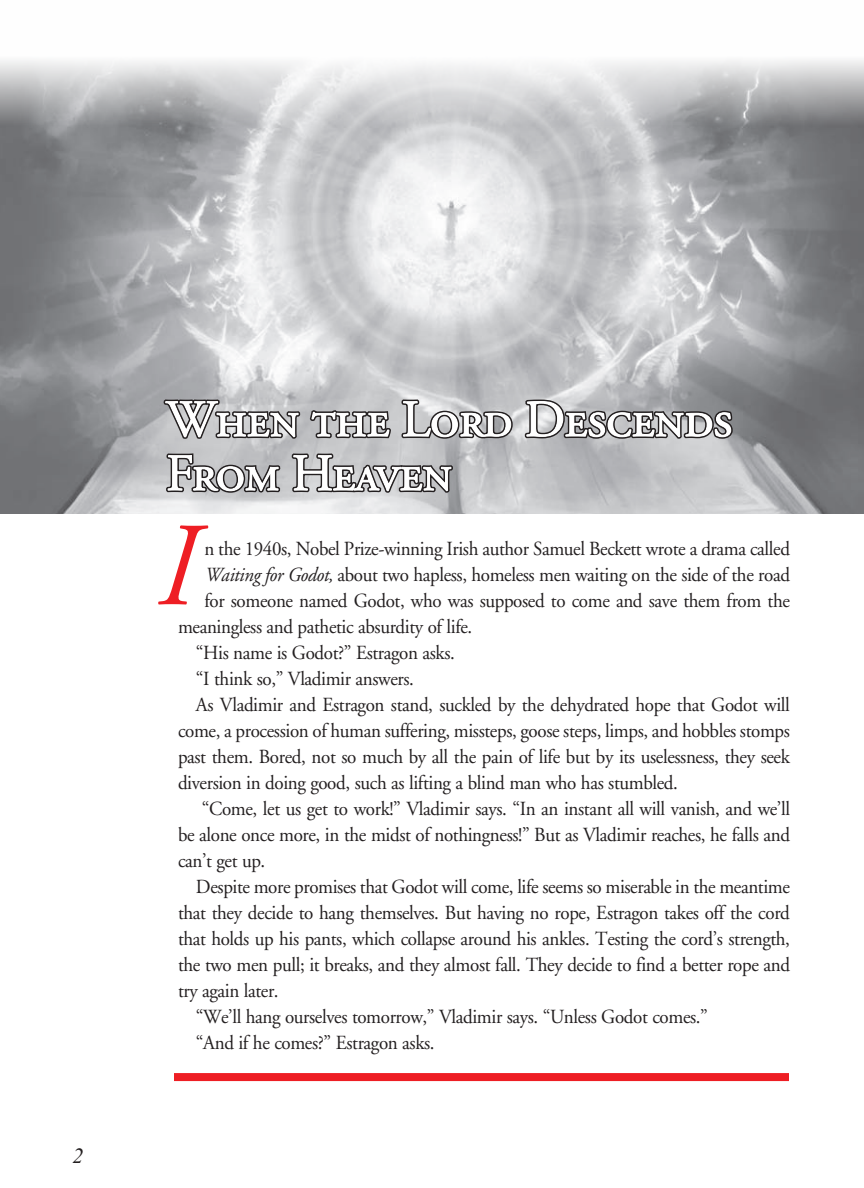
<style>
.page{position:relative;width:864px;height:1188px;background:#fff}
.page>*{position:absolute;margin:0;border:0;box-sizing:border-box;transform-origin:0 0}
.t1{font:italic 118.8px "Adobe Garamond Alt";color:#ee1e24;scale:.95 1}
.t2{font:52px/54px "Adobe Garamond Regular SC";letter-spacing:-.01em;color:#fff}
.t3{font:italic 22px "Times New Roman";color:#231f20}
.t4{font:20px "Adobe Garamond";letter-spacing:-.02em;color:#231f20;scale:.95 1}
.s1{font-style:italic}
</style>
<div class="page">
<img style="left:0;top:60px;width:864px;height:453px">
<svg style="left:163px;top:397px;width:139px;height:44px;background:#9a999b"></svg>
<svg style="left:308px;top:408px;width:85px;height:32px;background:#8f8e90"></svg>
<svg style="left:399px;top:397px;width:116px;height:44px;background:#a2a1a3"></svg>
<svg style="left:523px;top:397px;width:212px;height:45px;background:#969698"></svg>
<svg style="left:164px;top:451px;width:119px;height:44px;background:#989799"></svg>
<svg style="left:290px;top:451px;width:165px;height:44px;background:#9c9c9d"></svg>
<div style="left:174px;top:1073px;width:615px;height:8px;background:#ee1e24"></div>
<p class="t3" style="left:73px;top:1144px;width:12px">2</p>
<h2 class="t2" style="left:166px;top:394px;width:568px">When the Lord Descends<br>From Heaven</h2>
<h1 class="t1" style="left:153px;top:510px;width:41px">I</h1>
<p class="t4" style="left:204px;top:538px;width:618px">n the 1940s, Nobel Prize-winning Irish author Samuel Beckett wrote a drama called</p>
<p class="t4" style="left:204px;top:564px;width:618px"><span class="s1">Waiting for Godot,</span> about two hapless, homeless men waiting on the side of the road</p>
<p class="t4" style="left:204px;top:590px;width:618px">for someone named Godot, who was supposed to come and save them from the</p>
<p class="t4" style="left:178px;top:616px;width:311px">meaningless and pathetic absurdity of life.</p>
<p class="t4" style="left:196px;top:642px;width:274px">“His name is Godot?” Estragon asks.</p>
<p class="t4" style="left:196px;top:668px;width:231px">“I think so,” Vladimir answers.</p>
<p class="t4" style="left:196px;top:694px;width:627px">As Vladimir and Estragon stand, suckled by the dehydrated hope that Godot will</p>
<p class="t4" style="left:178px;top:720px;width:646px">come, a procession of human suffering, missteps, goose steps, limps, and hobbles stomps</p>
<p class="t4" style="left:178px;top:746px;width:646px">past them. Bored, not so much by all the pain of life but by its uselessness, they seek</p>
<p class="t4" style="left:178px;top:772px;width:528px">diversion in doing good, such as lifting a blind man who has stumbled.</p>
<p class="t4" style="left:202px;top:798px;width:621px">“Come, let us get to work!” Vladimir says. “In an instant all will vanish, and we’ll</p>
<p class="t4" style="left:178px;top:824px;width:646px">be alone once more, in the midst of nothingness!” But as Vladimir reaches, he falls and</p>
<p class="t4" style="left:178px;top:850px;width:93px">can’t get up.</p>
<p class="t4" style="left:196px;top:876px;width:627px">Despite more promises that Godot will come, life seems so miserable in the meantime</p>
<p class="t4" style="left:178px;top:902px;width:646px">that they decide to hang themselves. But having no rope, Estragon takes off the cord</p>
<p class="t4" style="left:178px;top:928px;width:646px">that holds up his pants, which collapse around his ankles. Testing the cord’s strength,</p>
<p class="t4" style="left:178px;top:954px;width:646px">the two men pull; it breaks, and they almost fall. They decide to find a better rope and</p>
<p class="t4" style="left:178px;top:980px;width:107px">try again later.</p>
<p class="t4" style="left:196px;top:1006px;width:540px">“We’ll hang ourselves tomorrow,” Vladimir says. “Unless Godot comes.”</p>
<p class="t4" style="left:196px;top:1032px;width:253px">“And if he comes?” Estragon asks.</p>
</div>
